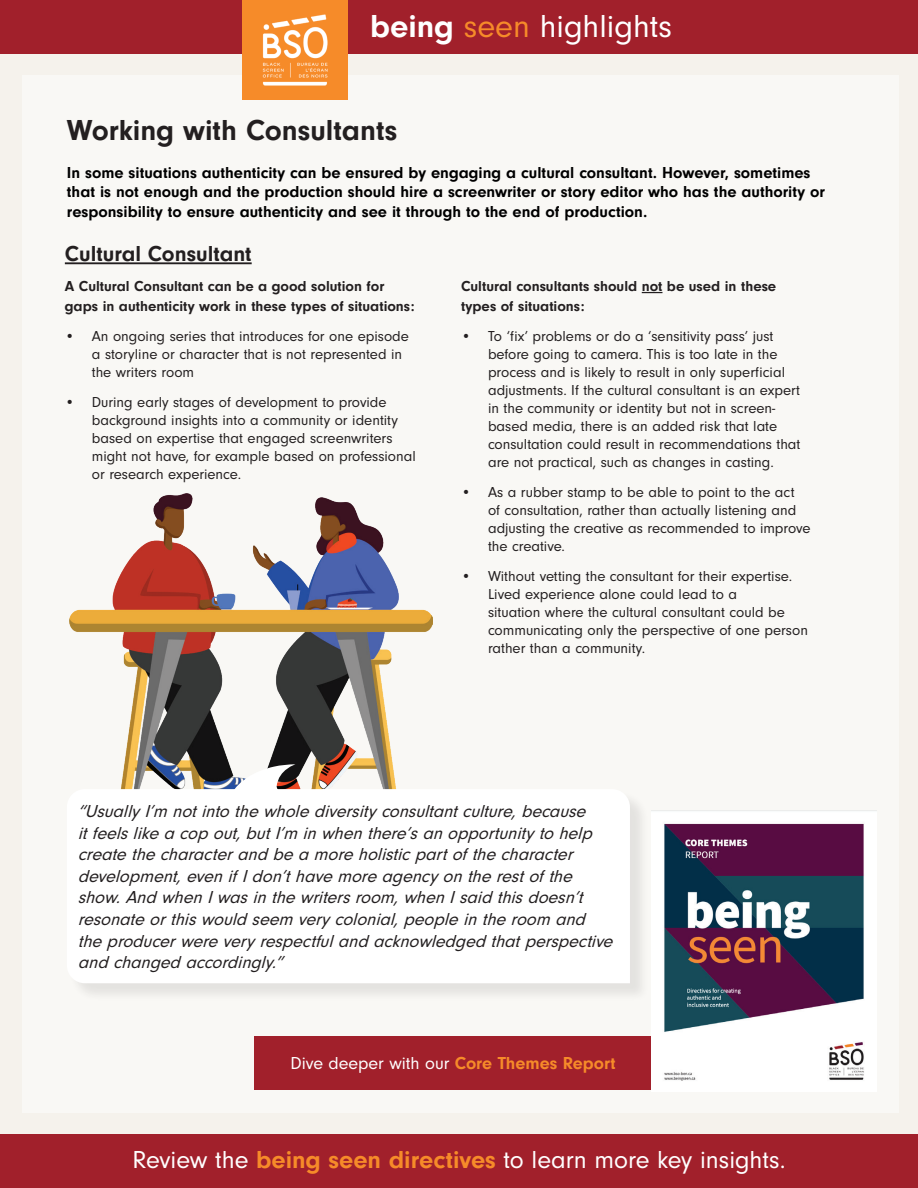
<style>
.page{position:relative;width:918px;height:1188px;background:#f5f2ec}
.page>*{position:absolute;margin:0;border:0;box-sizing:border-box;transform-origin:0 0}
.t1{font:33px "Neuzeit Gro";color:#fff}
.t2{font:700 30px "Neuzeit Gro";color:#231f20}
.t3{font:25.5px "Neuzeit Gro";color:#fff}
.t4{font:700 22.5px "Neuzeit Gro";color:#231f20}
.t5{font:italic 18px/21.6px "Neuzeit Gro";color:#231f20}
.t6{font:18px "Neuzeit Gro";color:#fff}
.t7{font:700 16.5px/19.8px "Neuzeit Gro";color:#000}
.t8{font:15px/18px "Neuzeit Gro";color:#231f20}
.t9{font:700 15px/19.8px "Neuzeit Gro";color:#231f20}
.s1{font-weight:700}
.s2{color:#f68b29}
.s3{font-weight:700;color:#f68b29}
</style>
<div class="page">
<div style="left:22px;top:75px;width:876px;height:1037px;background:#f9f8f5"></div>
<div style="left:0;top:0;width:918px;height:54px;background:#a1202b"></div>
<div style="left:0;top:1134px;width:918px;height:54px;background:#a1202b"></div>
<div style="left:242px;top:0;width:106px;height:99px;background:#f68b29"></div>
<img style="left:262px;top:14px;width:66px;height:72px">
<img style="left:70px;top:493px;width:362px;height:296px">
<div style="left:254px;top:1036px;width:621px;height:54px;background:#a1202b"></div>
<img style="left:651px;top:823px;width:224px;height:267px">
<svg style="left:220px;top:764px;width:93px;height:25px"></svg>
<div style="left:69px;top:791px;width:580px;height:211px;background:#231f20;opacity:.1"></div>
<div style="left:69px;top:789px;width:561px;height:194px;background:#fff"></div>
<hr style="left:65px;top:262px;width:187px;height:2px;background:#231f20">
<svg style="left:642px;top:292px;width:20px;height:1px"></svg>
<h1 class="t1" style="left:370px;top:9px;width:303px"><span class="s1">being</span> <span class="s2">seen</span> highlights</h1>
<h2 class="t2" style="left:67px;top:113px;width:332px">Working with Consultants</h2>
<p class="t7" style="left:67px;top:162px;width:760px">In some situations authenticity can be ensured by engaging a cultural consultant. However, sometimes that is not enough and the production should hire a screenwriter or story editor who has the authority or responsibility to ensure authenticity and see it through to the end of production.</p>
<h3 class="t4" style="left:65px;top:241px;width:188px">Cultural Consultant</h3>
<p class="t9" style="left:65px;top:276px;width:351px">A Cultural Consultant can be a good solution for gaps in authenticity work in these types of situations:</p>
<p class="t8" style="left:92px;top:327px;width:319px;text-indent:-27px">• An ongoing series that introduces for one episode a storyline or character that is not represented in the writers room</p>
<p class="t8" style="left:92px;top:393px;width:326px;text-indent:-27px">• During early stages of development to provide background insights into a community or identity based on expertise that engaged screenwriters might not have, for example based on professional or research experience.</p>
<p class="t9" style="left:461px;top:276px;width:317px">Cultural consultants should not be used in these types of situations:</p>
<p class="t8" style="left:488px;top:327px;width:314px;text-indent:-27px">• To ‘fix’ problems or do a ‘sensitivity pass’ just before going to camera. This is too late in the process and is likely to result in only superficial adjustments. If the cultural consultant is an expert in the community or identity but not in screen&shy;based media, there is an added risk that late consultation could result in recommendations that are not practical, such as changes in casting.</p>
<p class="t8" style="left:488px;top:483px;width:324px;text-indent:-27px">• As a rubber stamp to be able to point to the act<br>of consultation, rather than actually listening and adjusting the creative as recommended to improve the creative.</p>
<p class="t8" style="left:488px;top:567px;width:321px;text-indent:-27px">• Without vetting the consultant for their expertise.<br>Lived experience alone could lead to a<br>situation where the cultural consultant could be communicating only the perspective of one person rather than a community.</p>
<p class="t5" style="left:78px;top:801px;width:542px">“UsuallyI’m notintothewholediversityconsultantculture,because itfeelslikea cop out,butI’m inwhenthere’sanopportunitytohelp createthecharacterand bea moreholisticpartofthecharacter development,evenifIdon’thavemoreagencyontherestofthe show.And whenIwasinthewritersroom,whenIsaid thisdoesn’t resonateorthiswould seem verycolonial,peopleintheroom and theproducerwereveryrespectfuland acknowledged thatperspective and changed accordingly.”</p>
<p class="t6" style="left:290px;top:1054px;width:327px">Dive deeper with our <span class="s3">Core Themes Report</span></p>
<h3 class="t3" style="left:132px;top:1146px;width:655px">Review the <span class="s3">being seen directives</span> to learn more key insights.</h3>
</div>
